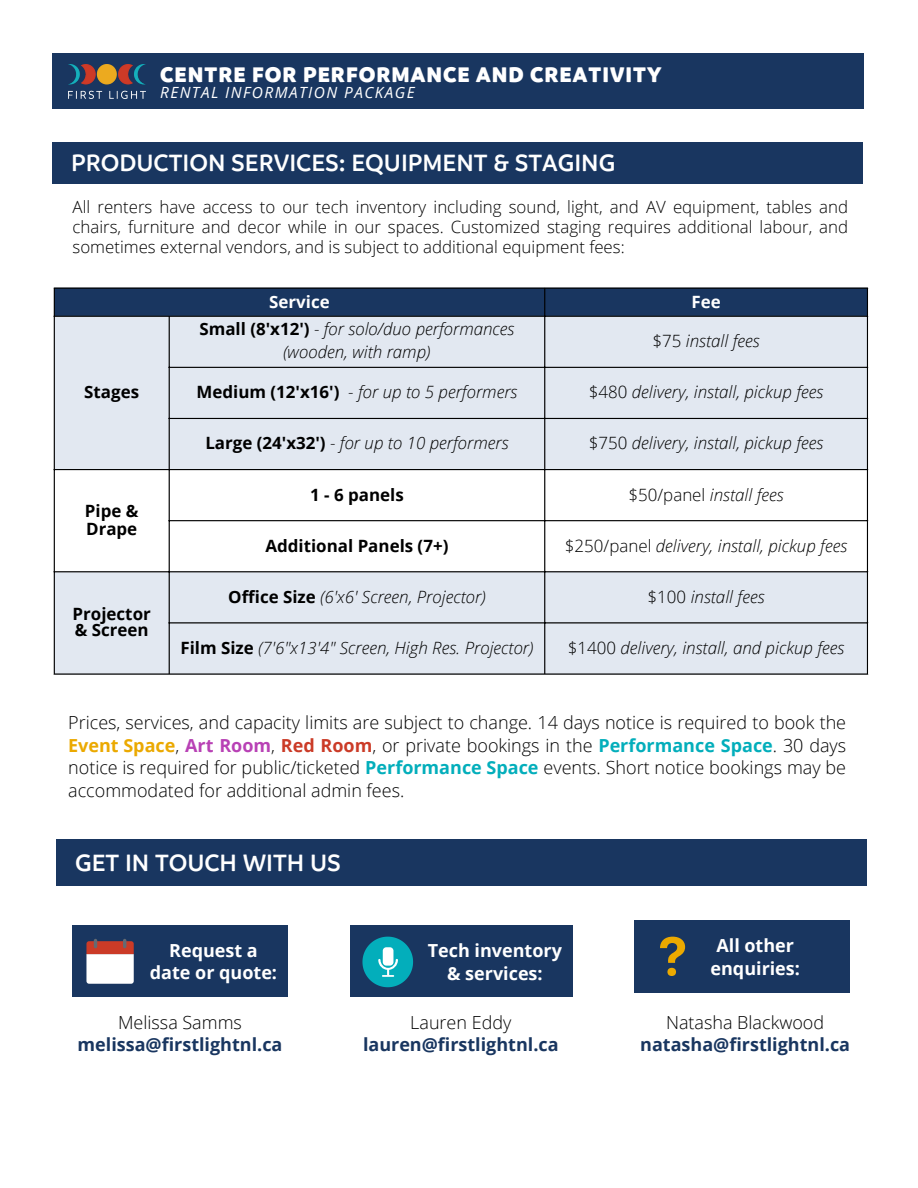
<style>
.page{position:relative;width:918px;height:1188px;background:#fff}
.page>*{position:absolute;margin:0;border:0;box-sizing:border-box;transform-origin:0 0}
.t1{font:600 25.35px "Branding";color:#fff}
.t2{font:900 22.65px "Branding";letter-spacing:.045em;color:#fff}
.t3{font:300 18px/22.5px "Open Sans";color:#000;text-align:justify}
.t4{font:700 18px "Open Sans";color:#193660}
.t5{font:700 18px/22.5px "Open Sans";color:#fff;text-align:center}
.t6{font:italic 300 16.95px/23.7px "Open Sans";color:#000;text-align:center}
.t7{font:700 16.95px/18px "Open Sans";color:#000}
.t8{font:700 16.95px "Open Sans";color:#fff}
.t9{font:300 16.8px/20.2px "Open Sans";color:#000;text-align:justify}
.t10{font:italic 15.45px "Open Sans";letter-spacing:.095em;color:#fff}
.s1{font-weight:700;font-style:normal}
.s2{font-style:normal}
.s3{font-weight:700;color:#eba900}
.s4{font-weight:700;color:#b841b5}
.s5{font-weight:700;color:#cb3b27}
.s6{font-weight:700;color:#03aebb}
</style>
<div class="page">
<div style="left:52px;top:54px;width:812px;height:55px;background:#193660"></div>
<img style="left:68px;top:64px;width:78px;height:34px">
<div style="left:55px;top:289px;width:812px;height:27px;background:#193660"></div>
<svg style="left:55px;top:317px;width:812px;height:356px;background:#e4e9f1"></svg>
<svg style="left:55px;top:470px;width:489px;height:101px"></svg>
<hr style="left:54px;top:289px;width:1px;height:384px;background:#000">
<hr style="left:169px;top:317px;width:1px;height:356px;background:#000">
<hr style="left:544px;top:289px;width:1px;height:384px;background:#000">
<hr style="left:867px;top:289px;width:1px;height:384px;background:#000">
<hr style="left:54px;top:288px;width:814px;height:1px;background:#000">
<hr style="left:54px;top:316px;width:814px;height:1px;background:#000">
<hr style="left:169px;top:367px;width:699px;height:1px;background:#000">
<hr style="left:169px;top:418px;width:699px;height:1px;background:#000">
<hr style="left:54px;top:469px;width:814px;height:1px;background:#000">
<hr style="left:169px;top:520px;width:699px;height:1px;background:#000">
<hr style="left:54px;top:571px;width:814px;height:1px;background:#000">
<hr style="left:169px;top:622px;width:699px;height:1px;background:#000">
<hr style="left:54px;top:673px;width:814px;height:2px;background:#000">
<div style="left:52px;top:143px;width:811px;height:40px;background:#193660"></div>
<div style="left:56px;top:839px;width:811px;height:47px;background:#193660"></div>
<div style="left:73px;top:925px;width:215px;height:72px;background:#193660"></div>
<svg style="left:86px;top:939px;width:48px;height:45px;background:#ddbab8"></svg>
<div style="left:350px;top:925px;width:222px;height:72px;background:#193660"></div>
<svg style="left:362px;top:937px;width:51px;height:50px"></svg>
<div style="left:634px;top:921px;width:215px;height:71px;background:#193660"></div>
<svg style="left:660px;top:937px;width:25px;height:39px"></svg>
<h2 class="t2" style="left:160px;top:60px;width:503px">CENTRE FOR PERFORMANCE AND CREATIVITY</h2>
<p class="t10" style="left:160px;top:82px;width:256px">RENTAL INFORMATION PACKAGE</p>
<h1 class="t1" style="left:71px;top:147px;width:546px">PRODUCTION SERVICES: EQUIPMENT &amp; STAGING</h1>
<p class="t9" style="left:73px;top:196px;width:777px">All renters have access to our tech inventory including sound, light, and AV equipment, tables and chairs, furniture and decor while in our spaces. Customized staging requires additional labour, and sometimes external vendors, and is subject to additional equipment fees:</p>
<p class="t8" style="left:269px;top:290px;width:62px">Service</p>
<p class="t8" style="left:691px;top:290px;width:31px">Fee</p>
<p class="t7" style="left:84px;top:382px;width:56px">Stages</p>
<p class="t7" style="left:85px;top:502px;width:55px">Pipe &amp;<br>Drape</p>
<p class="t7" style="left:73px;top:605px;width:80px;line-height:16.8px">Projector &amp; Screen</p>
<p class="t6" style="left:199px;top:316px;width:316px"><span class="s1">Small (8'x12')</span> <span class="s2">-</span> for solo/duo performances (wooden, with ramp)</p>
<p class="t6" style="left:652px;top:329px;width:109px"><span class="s2">$75</span> install fees</p>
<p class="t6" style="left:197px;top:380px;width:322px"><span class="s1">Medium (12'x16')</span> <span class="s2">-</span> for up to 5 performers</p>
<p class="t6" style="left:589px;top:380px;width:236px"><span class="s2">$480</span> delivery, install, pickup fees</p>
<p class="t6" style="left:205px;top:431px;width:305px"><span class="s1">Large (24'x32')</span> <span class="s2">-</span> for up to 10 performers</p>
<p class="t6" style="left:589px;top:431px;width:236px"><span class="s2">$750</span> delivery, install, pickup fees</p>
<p class="t7" style="left:310px;top:485px;width:95px">1 - 6 panels</p>
<p class="t6" style="left:629px;top:482px;width:157px"><span class="s2">$50/panel</span> install fees</p>
<p class="t7" style="left:266px;top:536px;width:184px">Additional Panels (7+)</p>
<p class="t6" style="left:565px;top:533px;width:284px"><span class="s2">$250/panel</span> delivery, install, pickup fees</p>
<p class="t6" style="left:228px;top:584px;width:259px"><span class="s1">Office Size</span> (6'x6' Screen, Projector)</p>
<p class="t6" style="left:648px;top:584px;width:118px"><span class="s2">$100</span> install fees</p>
<p class="t6" style="left:180px;top:635px;width:355px"><span class="s1">Film Size</span> (7'6"x13'4" Screen, High Res. Projector)</p>
<p class="t6" style="left:568px;top:635px;width:278px"><span class="s2">$1400</span> delivery, install, and pickup fees</p>
<p class="t3" style="left:68px;top:711px;width:780px">Prices, services, and capacity limits are subject to change. 14 days notice is required to book the <span class="s3">Event Space</span>, <span class="s4">Art Room</span>, <span class="s5">Red Room</span>, or private bookings in the <span class="s6">Performance Space</span>. 30 days notice is required for public/ticketed <span class="s6">Performance Space</span> events. Short notice bookings may be accommodated for additional admin fees.</p>
<h1 class="t1" style="left:75px;top:847px;width:267px">GET IN TOUCH WITH US</h1>
<p class="t5" style="left:150px;top:939px;width:129px">Request a date or quote:</p>
<p class="t3" style="left:118px;top:1011px;width:125px">Melissa Samms</p>
<p class="t4" style="left:78px;top:1032px;width:206px">melissa@firstlightnl.ca</p>
<p class="t5" style="left:428px;top:939px;width:136px">Tech inventory &amp; services:</p>
<p class="t5" style="left:711px;top:934px;width:91px">All other enquiries:</p>
<p class="t3" style="left:410px;top:1011px;width:103px">Lauren Eddy</p>
<p class="t4" style="left:363px;top:1032px;width:197px">lauren@firstlightnl.ca</p>
<p class="t3" style="left:666px;top:1011px;width:160px">Natasha Blackwood</p>
<p class="t4" style="left:640px;top:1032px;width:211px">natasha@firstlightnl.ca</p>
</div>
